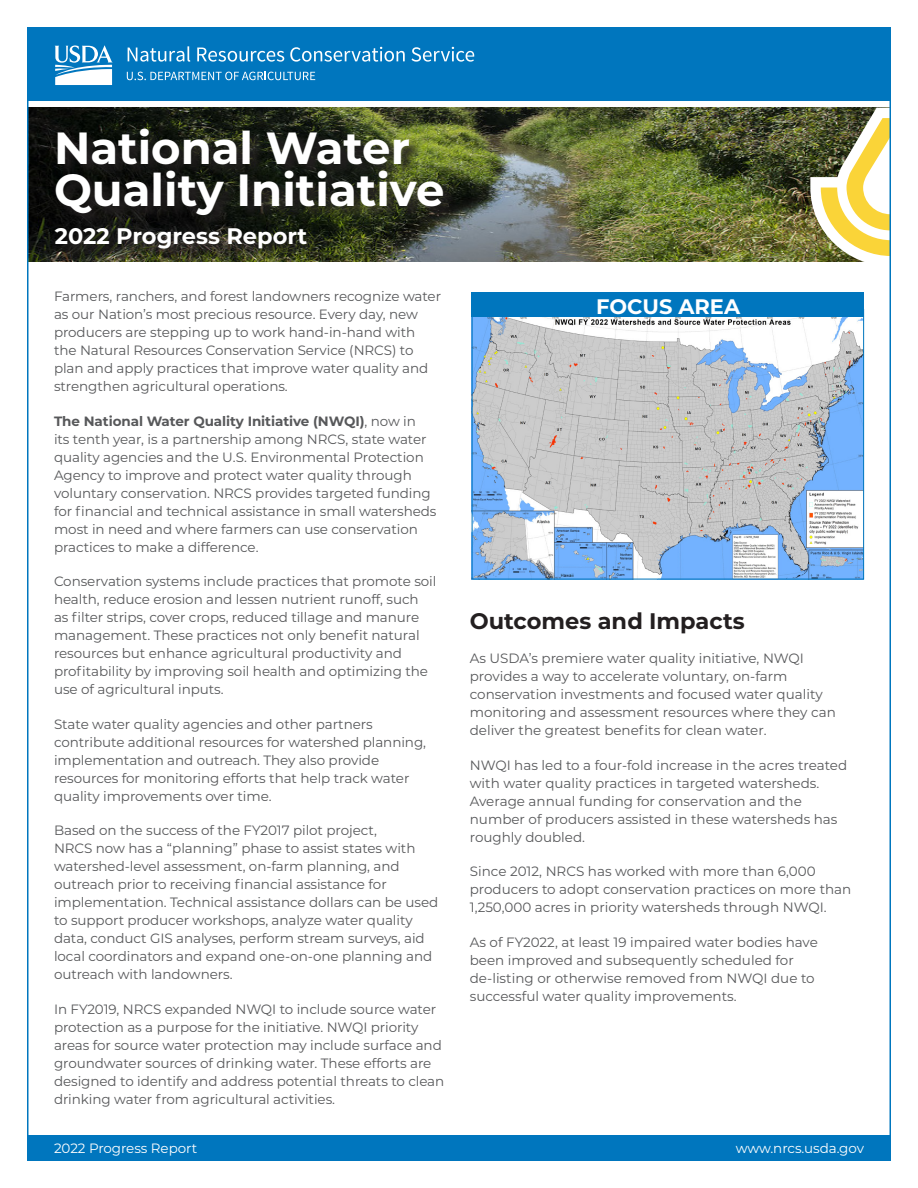
<style>
.page{position:relative;width:918px;height:1188px;background:#fff}
.page>*{position:absolute;margin:0;border:0;box-sizing:border-box;transform-origin:0 0}
.Fact_Sheet_Title{font:700 45px/42px "Montserrat";color:#fff}
.t1{font:700 22.5px "Montserrat";color:#231f20}
.Fact_Sheet_Subtitle{font:700 22.5px "Montserrat";color:#fff}
.t2{font:700 21px "Montserrat";color:#fff}
.Body_Text{font:13.5px/18px "Montserrat";letter-spacing:-.005em;color:#57585a}
.t3{font:13.5px "Montserrat";letter-spacing:-.005em;color:#fff}
.s1{font-weight:700}
</style>
<div class="page">
<img style="left:30px;top:108px;width:780px;height:154px">
<img style="left:810px;top:108px;width:78px;height:154px">
<div style="left:29px;top:28px;width:862px;height:73px;background:#0076be"></div>
<svg style="left:128px;top:46px;width:62px;height:16px"></svg>
<svg style="left:197px;top:48px;width:87px;height:14px"></svg>
<svg style="left:290px;top:47px;width:115px;height:15px"></svg>
<svg style="left:411px;top:47px;width:63px;height:15px"></svg>
<svg style="left:127px;top:72px;width:188px;height:8px"></svg>
<svg style="left:55px;top:45px;width:58px;height:40px"></svg>
<svg style="left:55px;top:128px;width:403px;height:101px;background:#222617"></svg>
<svg style="left:55px;top:227px;width:266px;height:35px;background:#2a2b1d"></svg>
<div style="left:27px;top:1135px;width:864px;height:26px;background:#0076be"></div>
<img style="left:474px;top:316px;width:388px;height:261px">
<div style="left:472px;top:292px;width:392px;height:24px;background:#0076be"></div>
<h1 class="Fact_Sheet_Title" style="left:54px;top:124px;width:392px">National Water<br>Quality Initiative</h1>
<h1 class="Fact_Sheet_Subtitle" style="left:55px;top:220px;width:254px">2022 Progress Report</h1>
<p class="Body_Text" style="left:54px;top:287px;width:389px">Farmers, ranchers, and forest landowners recognize water as our Nation’s most precious resource. Every day, new producers are stepping up to work hand-in-hand with the Natural Resources Conservation Service (NRCS) to plan and apply practices that improve water quality and strengthen agricultural operations.</p>
<p class="Body_Text" style="left:54px;top:411px;width:384px"><span class="s1">The National Water Quality Initiative (NWQI)</span>, now in<br>its tenth year, is a partnership among NRCS, state water quality agencies and the U.S. Environmental Protection Agency to improve and protect water quality through voluntary conservation. NRCS provides targeted funding for financial and technical assistance in small watersheds most in need and where farmers can use conservation practices to make a difference.</p>
<p class="Body_Text" style="left:54px;top:572px;width:384px">Conservation systems include practices that promote soil health, reduce erosion and lessen nutrient runoff, such<br>as filter strips, cover crops, reduced tillage and manure management. These practices not only benefit natural resources but enhance agricultural productivity and profitability by improving soil health and optimizing the use of agricultural inputs.</p>
<p class="Body_Text" style="left:54px;top:714px;width:374px">State water quality agencies and other partners contribute additional resources for watershed planning, implementation and outreach. They also provide resources for monitoring efforts that help track water quality improvements over time.</p>
<p class="Body_Text" style="left:54px;top:821px;width:386px">Based on the success of the FY2017 pilot project,<br>NRCS now has a “planning” phase to assist states with watershed-level assessment, on-farm planning, and outreach prior to receiving financial assistance for implementation. Technical assistance dollars can be used to support producer workshops, analyze water quality data, conduct GIS analyses, perform stream surveys, aid local coordinators and expand one-on-one planning and outreach with landowners.</p>
<p class="Body_Text" style="left:54px;top:999px;width:392px">In FY2019, NRCS expanded NWQI to include source water protection as a purpose for the initiative. NWQI priority areas for source water protection may include surface and groundwater sources of drinking water. These efforts are designed to identify and address potential threats to clean drinking water from agricultural activities.</p>
<h3 class="t2" style="left:596px;top:292px;width:145px">FOCUS AREA</h3>
<h2 class="t1" style="left:470px;top:605px;width:277px">Outcomes and Impacts</h2>
<p class="Body_Text" style="left:470px;top:649px;width:368px">As USDA’s premiere water quality initiative, NWQI provides a way to accelerate voluntary, on-farm conservation investments and focused water quality monitoring and assessment resources where they can deliver the greatest benefits for clean water.</p>
<p class="Body_Text" style="left:470px;top:755px;width:379px">NWQI has led to a four-fold increase in the acres treated with water quality practices in targeted watersheds.<br>Average annual funding for conservation and the number of producers assisted in these watersheds has roughly doubled.</p>
<p class="Body_Text" style="left:470px;top:862px;width:383px">Since 2012, NRCS has worked with more than 6,000 producers to adopt conservation practices on more than<br>1,250,000 acres in priority watersheds through NWQI.</p>
<p class="Body_Text" style="left:470px;top:932px;width:350px">As of FY2022, at least 19 impaired water bodies have been improved and subsequently scheduled for de-listing or otherwise removed from NWQI due to successful water quality improvements.</p>
<p class="t3" style="left:54px;top:1139px;width:145px">2022 Progress Report</p>
<p class="t3" style="left:736px;top:1139px;width:130px">www.nrcs.usda.gov</p>
</div>
